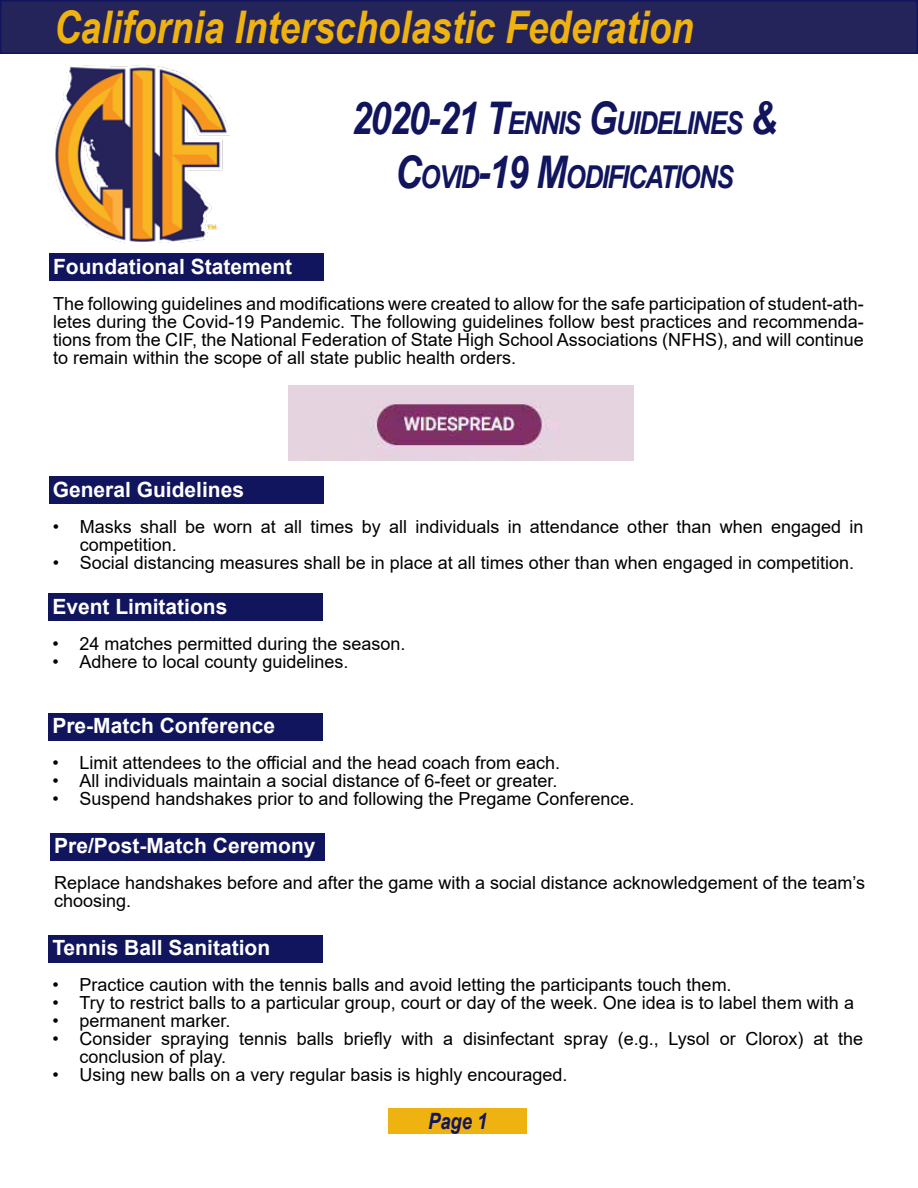
<style>
.page{position:relative;width:918px;height:1188px;background:#fff}
.page>*{position:absolute;margin:0;border:0;box-sizing:border-box;transform-origin:0 0}
.t1{font:italic 700 45px "Arial Narrow";color:#eeb211}
.t2{font:italic 700 31.5px/54px "Arial Narrow";letter-spacing:-.045em;color:#11155e;text-align:center}
.t3{font:italic 700 22.5px "Arial Narrow";color:#11155e}
.t4{font:700 21px "Arial";color:#fff}
.t5{font:18px/18px "Arial";color:#000}
.s1{font-size:45px}
</style>
<div class="page">
<div style="left:0;top:0;width:918px;height:54px;background:#25245a;border:2px solid #11155e"></div>
<img style="left:54px;top:65px;width:176px;height:178px">
<div style="left:49px;top:253px;width:275px;height:28px;background:#11155e"></div>
<div style="left:49px;top:476px;width:274px;height:28px;background:#11155e"></div>
<div style="left:49px;top:593px;width:274px;height:28px;background:#11155e"></div>
<div style="left:49px;top:713px;width:274px;height:28px;background:#11155e"></div>
<div style="left:50px;top:834px;width:275px;height:27px;background:#11155e"></div>
<div style="left:389px;top:1108px;width:138px;height:26px;background:#eeb211"></div>
<div style="left:49px;top:936px;width:274px;height:27px;background:#11155e"></div>
<img style="left:288px;top:385px;width:346px;height:76px">
<h1 class="t1" style="left:54px;top:-7px;width:641px">California Interscholastic Federation</h1>
<h2 class="t2" style="left:351px;top:95px;width:427px"><span class="s1">2020-21 T</span>ENNIS <span class="s1">G</span>UIDELINES <span class="s1">&amp;<br>C</span>OVID<span class="s1">-19 M</span>ODIFICATIONS</h2>
<p class="t4" style="left:53px;top:252px;width:241px">Foundational Statement</p>
<p class="t5" style="left:53px;top:295px;width:812px;text-align:justify">The following guidelines and modifications were created to allow for the safe participation of student-ath&shy;letes during the Covid-19 Pandemic. The following guidelines follow best practices and recommenda&shy;tions from the CIF, the National Federation of State High School Associations (NFHS), and will continue to remain within the scope of all state public health orders.</p>
<p class="t4" style="left:53px;top:475px;width:193px">General Guidelines</p>
<p class="t5" style="left:80px;top:518px;width:785px;text-indent:-27px">• Masks shall be worn at all times by all individuals in attendance other than when engaged in competition.</p>
<p class="t5" style="left:53px;top:554px;width:803px">• Social distancing measures shall be in place at all times other than when engaged in competition.</p>
<p class="t4" style="left:52px;top:591px;width:177px">Event Limitations</p>
<p class="t5" style="left:52px;top:634px;width:355px">• 24 matches permitted during the season.</p>
<p class="t5" style="left:52px;top:652px;width:298px">• Adhere to local county guidelines.</p>
<p class="t4" style="left:52px;top:711px;width:224px">Pre-Match Conference</p>
<p class="t5" style="left:52px;top:753px;width:509px">• Limit attendees to the official and the head coach from each.</p>
<p class="t5" style="left:52px;top:771px;width:507px">• All individuals maintain a social distance of 6-feet or greater.</p>
<p class="t5" style="left:52px;top:789px;width:584px">• Suspend handshakes prior to and following the Pregame Conference.</p>
<p class="t4" style="left:54px;top:831px;width:263px">Pre/Post-Match Ceremony</p>
<p class="t5" style="left:54px;top:874px;width:812px">Replace handshakes before and after the game with a social distance acknowledgement of the team’s choosing.</p>
<p class="t4" style="left:52px;top:933px;width:219px">Tennis Ball Sanitation</p>
<p class="t5" style="left:52px;top:976px;width:681px">• Practice caution with the tennis balls and avoid letting the participants touch them.</p>
<p class="t5" style="left:52px;top:994px;width:803px">• Try to restrict balls to a particular group, court or day of the week. One idea is to label them with a</p>
<p class="t5" style="left:52px;top:1012px;width:180px">• permanent marker.</p>
<p class="t5" style="left:79px;top:1030px;width:785px;text-indent:-27px">• Consider spraying tennis balls briefly with a disinfectant spray (e.g., Lysol or Clorox) at the conclusion of play.</p>
<p class="t5" style="left:52px;top:1066px;width:517px">• Using new balls on a very regular basis is highly encouraged.</p>
<p class="t3" style="left:428px;top:1104px;width:61px">Page 1</p>
</div>
